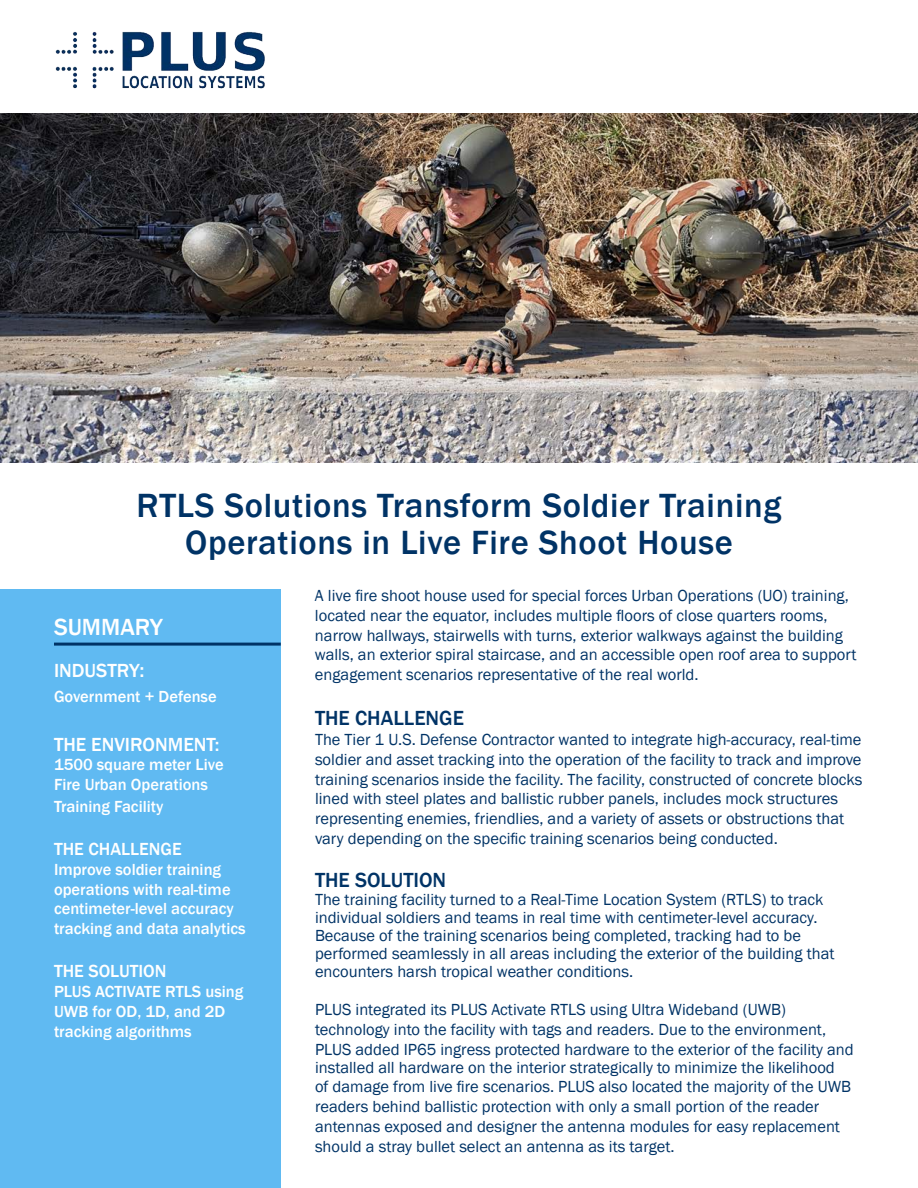
<style>
.page{position:relative;width:918px;height:1188px;background:#fff}
.page>*{position:absolute;margin:0;border:0;box-sizing:border-box;transform-origin:0 0}
.t1{font:500 34.5px/37.5px "Franklin Gothic";letter-spacing:.02em;color:#036;text-align:center}
.t2{font:500 24px "Franklin Gothic";color:#fff}
.t3{font:500 21px "Franklin Gothic";color:#036}
.t4{font:500 19.5px "Franklin Gothic";color:#fff}
.t5{font:500 18px "Franklin Gothic";color:#fff}
.t6{font:16.5px/19.8px "Franklin Gothic";color:#036}
.t7{font:500 16.5px/19.8px "Franklin Gothic";color:#fff}
.s1{font-size:21px}
</style>
<div class="page">
<img style="left:0;top:114px;width:918px;height:349px">
<div style="left:0;top:590px;width:281px;height:598px;background:#60baf2"></div>
<img style="left:55px;top:31px;width:210px;height:58px">
<hr style="left:54px;top:643px;width:227px;height:3px;background:#036">
<p class="t1" style="left:137px;top:487px;width:646px">RTLS Solutions Transform Soldier Training<br>Operations in Live Fire Shoot House</p>
<p class="t2" style="left:54px;top:613px;width:110px">SUMMARY</p>
<p class="t4" style="left:54px;top:658px;width:92px">INDUSTRY<span class="s1">:</span></p>
<p class="t7" style="left:54px;top:687px;width:164px">Government + Defense</p>
<p class="t4" style="left:54px;top:732px;width:167px">THE ENVIRONMENT:</p>
<p class="t7" style="left:54px;top:755px;width:171px">1500 square meter Live<br>Fire Urban Operations</p>
<p class="t7" style="left:54px;top:797px;width:111px">Training Facility</p>
<p class="t5" style="left:54px;top:838px;width:129px">THE CHALLENGE</p>
<p class="t7" style="left:54px;top:860px;width:169px">Improve soldier training</p>
<p class="t7" style="left:54px;top:879px;width:178px">operations with real-time</p>
<p class="t7" style="left:54px;top:899px;width:193px">centimeter-level accuracy tracking and data analytics</p>
<p class="t5" style="left:54px;top:960px;width:114px">THE SOLUTION</p>
<p class="t7" style="left:54px;top:982px;width:191px">PLUS ACTIVATE RTLS using<br>UWB for OD, 1D, and 2D tracking algorithms</p>
<p class="t6" style="left:315px;top:586px;width:543px">A live fire shoot house used for special forces Urban Operations (UO) training, located near the equator, includes multiple floors of close quarters rooms, narrow hallways, stairwells with turns, exterior walkways against the building walls, an exterior spiral staircase, and an accessible open roof area to support engagement scenarios representative of the real world.</p>
<p class="t3" style="left:315px;top:705px;width:151px">THE CHALLENGE</p>
<p class="t6" style="left:315px;top:730px;width:549px">The Tier 1 U.S. Defense Contractor wanted to integrate high-accuracy, real-time soldier and asset tracking into the operation of the facility to track and improve training scenarios inside the facility. The facility, constructed of concrete blocks lined with steel plates and ballistic rubber panels, includes mock structures representing enemies, friendlies, and a variety of assets or obstructions that vary depending on the specific training scenarios being conducted.</p>
<p class="t3" style="left:315px;top:867px;width:133px">THE SOLUTION</p>
<p class="t6" style="left:315px;top:891px;width:521px;line-height:18px">The training facility turned to a Real-Time Location System (RTLS) to track individual soldiers and teams in real time with centimeter-level accuracy.<br>Because of the training scenarios being completed, tracking had to be performed seamlessly in all areas including the exterior of the building that encounters harsh tropical weather conditions.</p>
<p class="t6" style="left:315px;top:1000px;width:540px">PLUS integrated its PLUS Activate RTLS using Ultra Wideband (UWB) technology into the facility with tags and readers. Due to the environment,<br>PLUS added IP65 ingress protected hardware to the exterior of the facility and</p>
<p class="t6" style="left:315px;top:1058px;width:538px">installed all hardware on the interior strategically to minimize the likelihood of damage from live fire scenarios. PLUS also located the majority of the UWB readers behind ballistic protection with only a small portion of the reader antennas exposed and designer the antenna modules for easy replacement should a stray bullet select an antenna as its target.</p>
</div>
